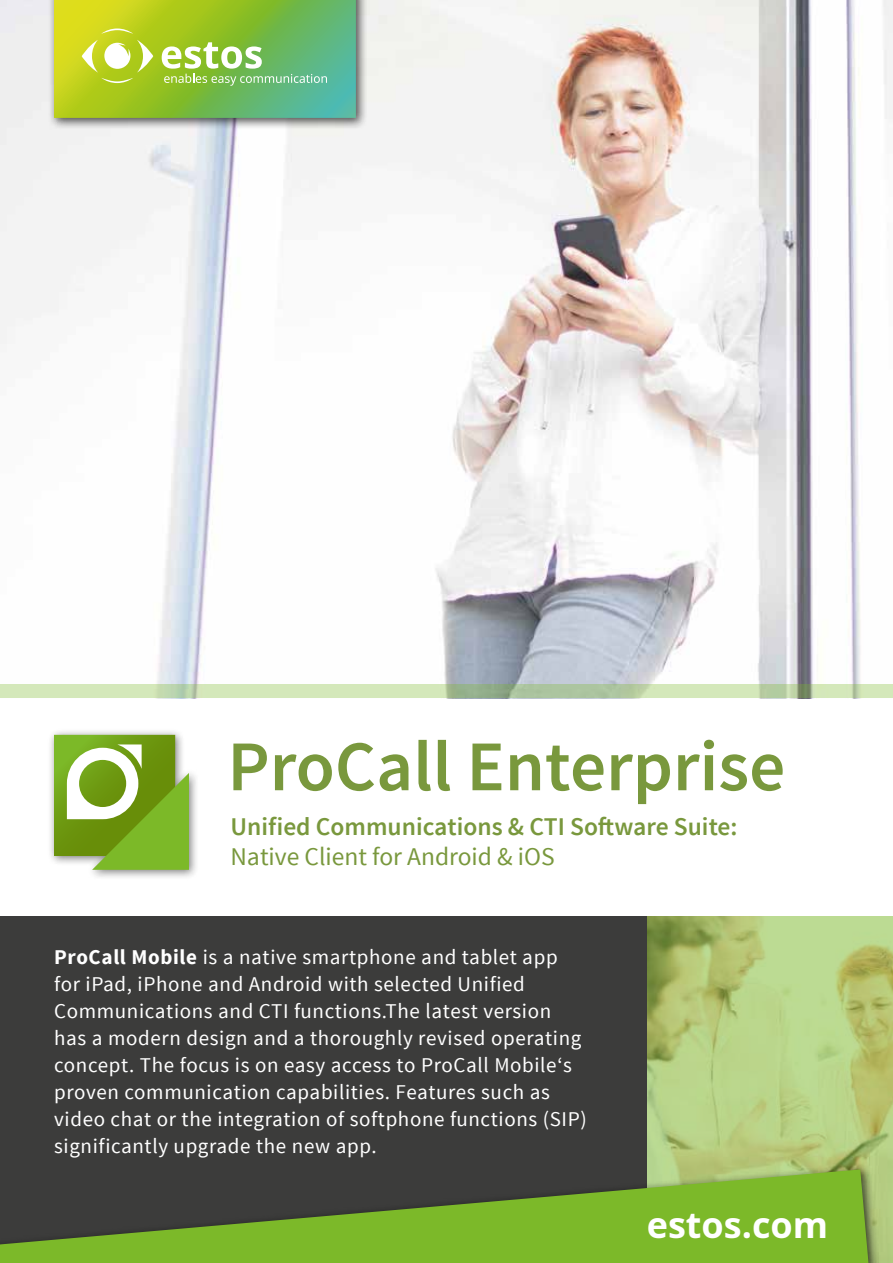
<style>
.page{position:relative;width:893px;height:1263px;background:#fff}
.page>*{position:absolute;margin:0;border:0;box-sizing:border-box;transform-origin:0 0}
.t1{font:600 71.4px "Source Sans Pro";color:#79983d}
.t2{font:700 36px "Noto Sans";color:#fff}
.t3{font:600 25.5px "Source Sans Pro";color:#79983d}
.t4{font:25.5px "Source Sans Pro";color:#79983d}
.t5{font:21px/27px "Source Sans Pro";letter-spacing:.03em;color:#fff}
.s1{font-weight:700}
</style>
<div class="page">
<img style="left:0;top:0;width:893px;height:699px">
<div style="left:0;top:917px;width:647px;height:346px;background:#3c3c3b"></div>
<svg style="left:0;top:685px;width:893px;height:13px;background:#c5daaf"></svg>
<img style="left:647px;top:917px;width:246px;height:346px">
<div style="left:48px;top:0;width:320px;height:130px;background:#000;opacity:.69"></div>
<svg style="left:54px;top:0;width:302px;height:118px;background:#95c64f"></svg>
<div style="left:0;top:1164px;width:881px;height:99px;background:#000;opacity:.69"></div>
<svg style="left:0;top:1169px;width:868px;height:94px;fill:#7cb929"></svg>
<div style="left:47px;top:728px;width:152px;height:152px;background:#000;opacity:.5"></div>
<svg style="left:54px;top:735px;width:135px;height:135px"></svg>
<h1 class="t1" style="left:227px;top:721px;width:559px">ProCall Enterprise</h1>
<p class="t3" style="left:230px;top:810px;width:509px">Unified Communications &amp; CTI Software Suite:</p>
<p class="t4" style="left:230px;top:841px;width:326px">Native Client for Android &amp; iOS</p>
<p class="t5" style="left:54px;top:944px;width:534px"><span class="s1">ProCall Mobile</span> is a native smartphone and tablet app for iPad, iPhone and Android with selected Unified Communications and CTI functions.The latest version has a modern design and a thoroughly revised operating concept. The focus is on easy access to ProCall Mobile‘s proven communication capabilities. Features such as video chat or the integration of softphone functions (SIP) significantly upgrade the new app.</p>
<h2 class="t2" style="left:647px;top:1200px;width:183px">estos.com</h2>
</div>
